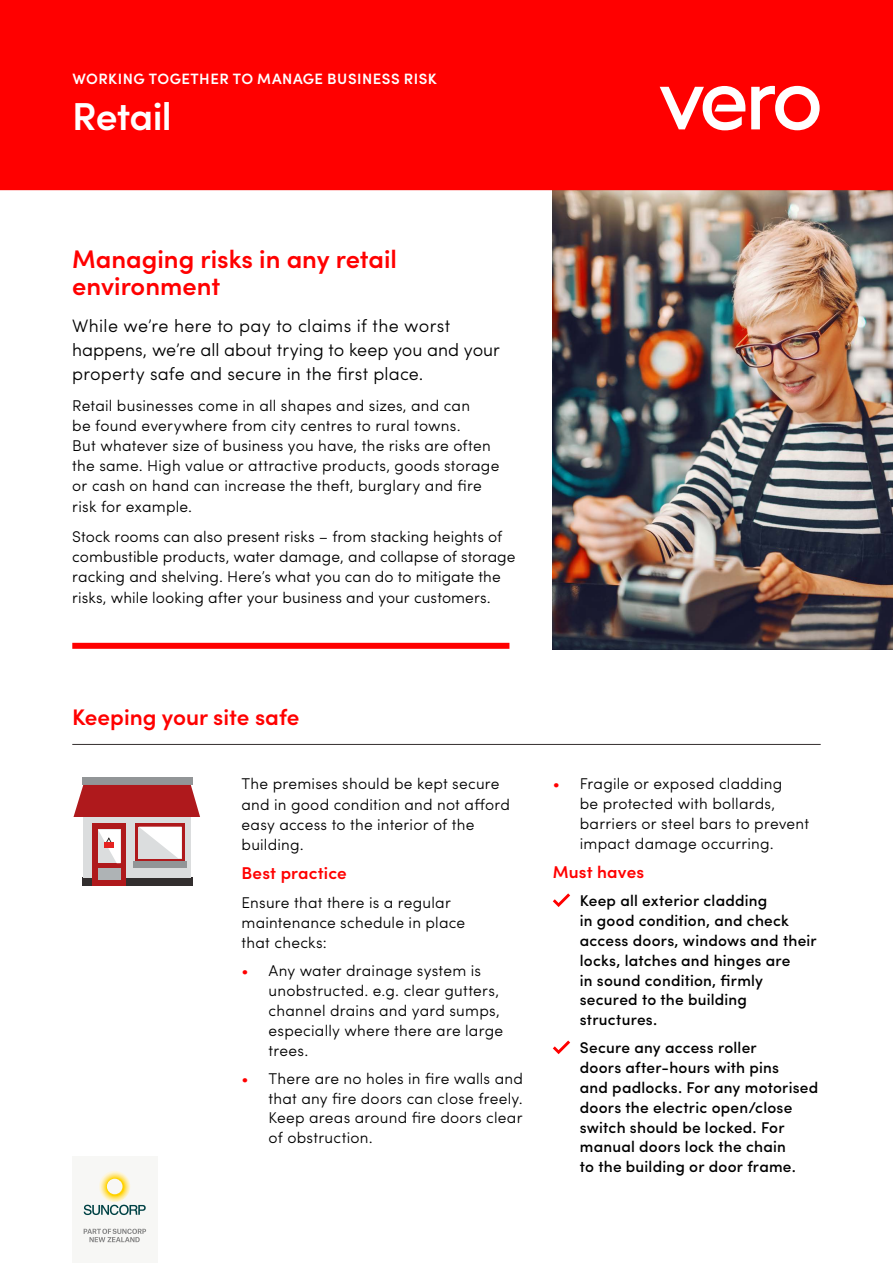
<style>
.page{position:relative;width:893px;height:1263px;background:#fff}
.page>*{position:absolute;margin:0;border:0;box-sizing:border-box;transform-origin:0 0}
.t1{font:600 39px "Sofia Pro";letter-spacing:-.02em;color:#fff}
.t2{font:600 25.5px/27.8px "Sofia Pro";color:#f00}
.t3{font:600 22.5px "Sofia Pro";color:#f00}
.t4{font:300 18px/24px "Sofia Pro";letter-spacing:.005em;color:#000}
.t5{font:600 17.1px "Sofia Pro";letter-spacing:.01em;color:#f00}
.t6{font:300 15.6px/20.1px "Sofia Pro";letter-spacing:.01em;color:#000}
.t7{font:500 15.6px/19.8px "Sofia Pro";letter-spacing:.015em;color:#000}
.t8{font:600 15px "Sofia Pro";letter-spacing:.03em;color:#fff}
.s1{color:#f00}
</style>
<div class="page">
<img style="left:553px;top:190px;width:340px;height:459px">
<div style="left:72px;top:1157px;width:85px;height:106px;background:#f7f7f5"></div>
<svg style="left:84px;top:1229px;width:62px;height:13px"></svg>
<svg style="left:84px;top:1204px;width:62px;height:11px"></svg>
<div style="left:0;top:0;width:893px;height:190px;background:#f00"></div>
<svg style="left:660px;top:86px;width:85px;height:44px"></svg>
<svg style="left:751px;top:86px;width:69px;height:44px"></svg>
<div style="left:72px;top:643px;width:437px;height:6px;background:#f00"></div>
<hr style="left:72px;top:744px;width:749px;height:1px;background:#342e2e">
<svg style="left:553px;top:893px;width:17px;height:14px"></svg>
<svg style="left:553px;top:1040px;width:17px;height:14px"></svg>
<div style="left:82px;top:877px;width:110px;height:9px;background:#322e2e"></div>
<div style="left:83px;top:785px;width:108px;height:92px;background:#dbddde"></div>
<div style="left:92px;top:823px;width:34px;height:63px;background:#af191c"></div>
<div style="left:82px;top:778px;width:110px;height:7px;background:#929597"></div>
<div style="left:135px;top:823px;width:50px;height:39px;background:linear-gradient(to right,#af191c,#af191c)"></div>
<div style="left:133px;top:862px;width:54px;height:6px;background:#929597"></div>
<div style="left:98px;top:868px;width:22px;height:12px;background:#aeb3b5"></div>
<svg style="left:74px;top:785px;width:126px;height:32px;background:#b4292c"></svg>
<svg style="left:98px;top:830px;width:22px;height:33px"></svg>
<div style="left:104px;top:842px;width:10px;height:5px;background:#e52321"></div>
<svg style="left:139px;top:827px;width:43px;height:31px"></svg>
<p class="t8" style="left:72px;top:68px;width:366px">WORKING TOGETHER TO MANAGE BUSINESS RISK</p>
<h1 class="t1" style="left:72px;top:87px;width:101px">Retail</h1>
<h2 class="t2" style="left:72px;top:243px;width:326px">Managing risks in any retail environment</h2>
<p class="t4" style="left:72px;top:313px;width:429px">While we’re here to pay to claims if the worst happens, we’re all about trying to keep you and your property safe and secure in the first place.</p>
<p class="t6" style="left:72px;top:394px;width:429px">Retail businesses come in all shapes and sizes, and can<br>be found everywhere from city centres to rural towns.<br>But whatever size of business you have, the risks are often the same. High value or attractive products, goods storage or cash on hand can increase the theft, burglary and fire risk for example.</p>
<p class="t6" style="left:72px;top:526px;width:445px">Stock rooms can also present risks – from stacking heights of combustible products, water damage, and collapse of storage racking and shelving. Here’s what you can do to mitigate the risks, while looking after your business and your customers.</p>
<h3 class="t3" style="left:72px;top:700px;width:229px">Keeping your site safe</h3>
<p class="t6" style="left:242px;top:773px;width:270px">The premises should be kept secure and in good condition and not afford easy access to the interior of the building.</p>
<p class="t5" style="left:242px;top:860px;width:107px">Best practice</p>
<p class="t6" style="left:242px;top:891px;width:225px">Ensure that there is a regular maintenance schedule in place that checks:</p>
<p class="t6" style="left:269px;top:960px;width:236px;text-indent:-27px"><span class="s1">•</span> Any water drainage system is unobstructed. e.g. clear gutters, channel drains and yard sumps, especially where there are large trees.</p>
<p class="t6" style="left:269px;top:1067px;width:256px;text-align:justify;text-indent:-27px"><span class="s1">•</span> There are no holes in fire walls and that any fire doors can close freely.<br>Keep areas around fire doors clear of obstruction.</p>
<p class="t6" style="left:580px;top:773px;width:231px;text-indent:-27px"><span class="s1">•</span> Fragile or exposed cladding<br>be protected with bollards, barriers or steel bars to prevent impact damage occurring.</p>
<p class="t5" style="left:553px;top:859px;width:93px">Must haves</p>
<p class="t7" style="left:580px;top:890px;width:238px">Keep all exterior cladding<br>in good condition, and check access doors, windows and their locks, latches and hinges are<br>in sound condition, firmly secured to the building structures.</p>
<p class="t7" style="left:580px;top:1037px;width:240px">Secure any access roller<br>doors after-hours with pins<br>and padlocks. For any motorised doors the electric open/close switch should be locked. For manual doors lock the chain<br>to the building or door frame.</p>
</div>
